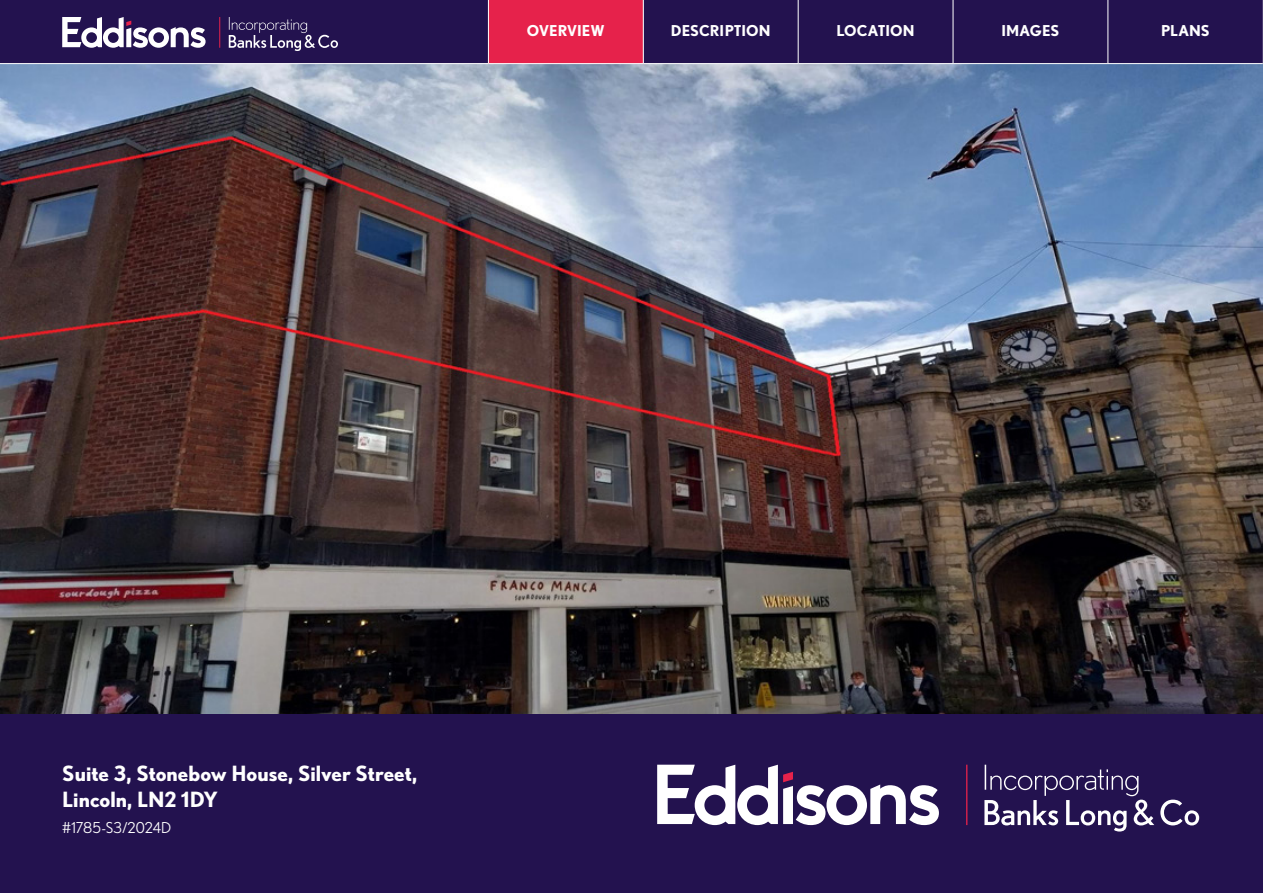
<style>
.page{position:relative;width:1263px;height:893px;background:#fff}
.page>*{position:absolute;margin:0;border:0;box-sizing:border-box;transform-origin:0 0}
.t1{font:700 21px/25.2px "Nobel";color:#fff}
.t2{font:700 15px "Nobel";letter-spacing:.005em;color:#fff}
.t3{font:15px "Nobel";color:#fff}
</style>
<div class="page">
<img style="left:0;top:64px;width:1263px;height:650px">
<div style="left:0;top:714px;width:1263px;height:179px;background:#23124f"></div>
<svg style="left:657px;top:765px;width:282px;height:60px"></svg>
<hr style="left:966px;top:765px;width:1px;height:60px;background:#e6224b">
<svg style="left:984px;top:765px;width:215px;height:66px"></svg>
<div style="left:0;top:0;width:1263px;height:63px;background:#23124f"></div>
<div style="left:488px;top:0;width:118px;height:64px;background:#e6224b"></div>
<svg style="left:607px;top:0;width:118px;height:64px;background:#621c51"></svg>
<div style="left:725px;top:0;width:119px;height:64px;background:#23124f"></div>
<div style="left:844px;top:0;width:118px;height:64px;background:#23124f"></div>
<div style="left:962px;top:0;width:118px;height:64px;background:#23124f"></div>
<div style="left:1080px;top:0;width:119px;height:64px;background:#23124f"></div>
<svg style="left:62px;top:17px;width:144px;height:31px"></svg>
<hr style="left:219px;top:17px;width:1px;height:31px;background:#e6224b">
<svg style="left:229px;top:17px;width:109px;height:34px;background:#46386b"></svg>
<p class="t2" style="left:527px;top:21px;width:79px">Overview</p>
<p class="t2" style="left:671px;top:21px;width:101px">DESCRI PTION</p>
<p class="t2" style="left:837px;top:21px;width:66px">Locat ion</p>
<p class="t2" style="left:1001px;top:21px;width:59px">IMAGES</p>
<p class="t2" style="left:1161px;top:21px;width:50px">PLANS</p>
<p class="t1" style="left:62px;top:761px;width:357px">Suite 3, Stonebow House, Silver Street,<br>Lincoln, LN2 1DY</p>
<p class="t3" style="left:62px;top:819px;width:110px">#1785-S3/2024D</p>
</div>
